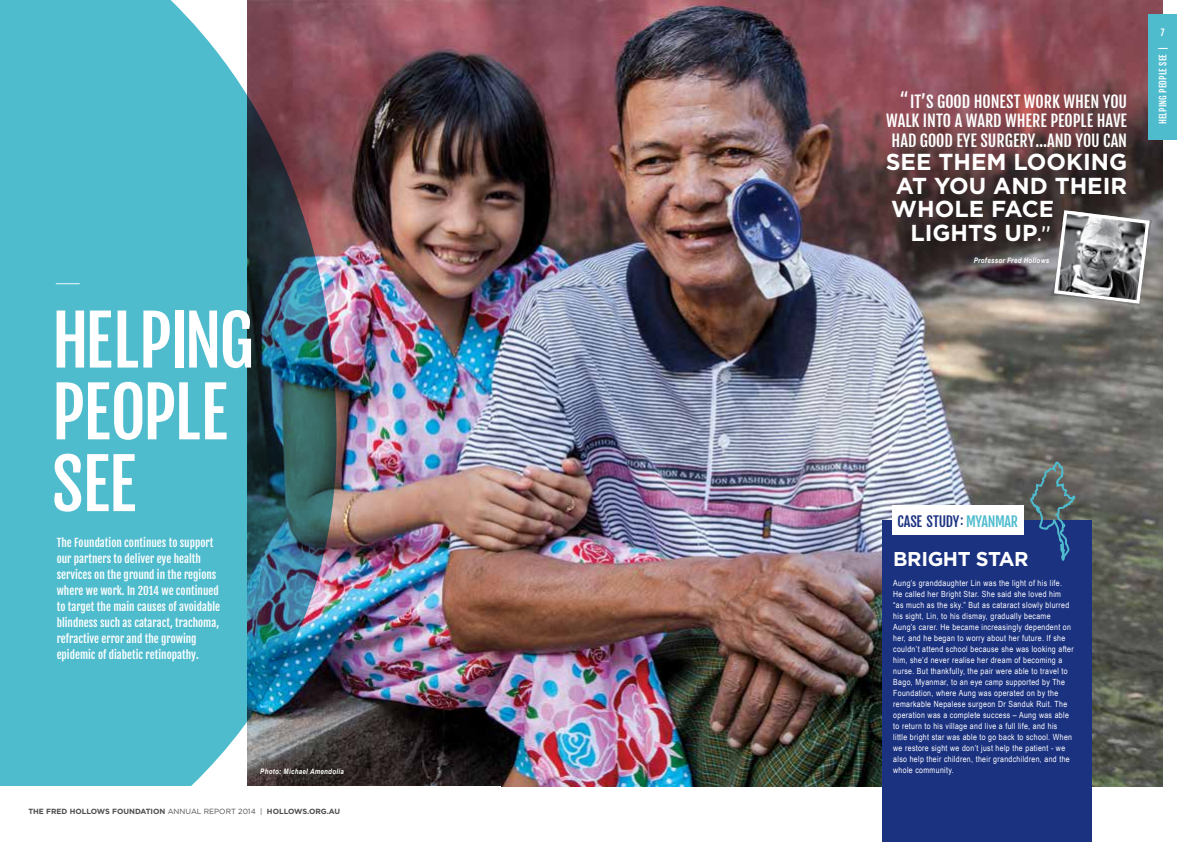
<style>
.page{position:relative;width:1191px;height:842px;background:#fff}
.page>*{position:absolute;margin:0;border:0;box-sizing:border-box;transform-origin:0 0}
.t1{font:68.4px/71.8px "Fjalla One";letter-spacing:-.02em;color:#fff}
.t2{font:700 23.1px "Gotham";color:#fff}
.t3{font:700 20px "Gotham";letter-spacing:-.02em;color:#fff}
.t4{font:300 20px "Gotham";color:#fff}
.t5{font:16.1px/19.5px "Fjalla One";color:#fff;text-align:right}
.t6{font:14px "Fjalla One";letter-spacing:-.03em;color:#1b3281}
.t7{font:11px/16px "Fjalla One";color:#fff}
.t8{font:9px "Fjalla One";letter-spacing:.02em;color:#fff}
.t9{font:8.5px/11px "Arial Narrow";letter-spacing:.04em;color:#fff}
.t10{font:700 7.5px "Gotham";color:#4d4d4f}
.t11{font:italic 700 7.5px "Arial Narrow";letter-spacing:.04em;color:#fff}
.s1{font-weight:400}
.s2{font-family:"Fjalla One";font-weight:400;font-size:16.1px}
.s3{font-size:11.7px}
.s4{color:#4fbcce}
</style>
<div class="page">
<img style="left:336px;top:0;width:826px;height:786px">
<div style="left:881px;top:520px;width:210px;height:322px;background:#1b3281"></div>
<svg style="left:0;top:0;width:336px;height:786px;background:#51a4b4"></svg>
<div style="left:1148px;top:14px;width:28px;height:125px;background:#4fbcce"></div>
<div style="left:891px;top:505px;width:132px;height:29px;background:#fff"></div>
<svg style="left:1028px;top:439px;width:47px;height:122px"></svg>
<svg style="left:1050px;top:211px;width:102px;height:96px"></svg>
<img style="left:1054px;top:210px;width:95px;height:94px">
<div style="left:1054px;top:210px;width:95px;height:94px;border:3px solid #fff;border-radius:10px"></div>
<h3 class="t4" style="left:56px;top:261px;width:25px">__</h3>
<h1 class="t1" style="left:52px;top:305px;width:204px">HELPING<br>PEOPLE<br>SEE</h1>
<p class="t7" style="left:57px;top:534px;width:165px">The Foundation continues to support our partners to deliver eye health services on the ground in the regions where we work. In 2014 we continued to target the main causes of avoidable blindness such as cataract, trachoma, refractive error and the growing epidemic of diabetic retinopathy.</p>
<p class="t11" style="left:260px;top:765px;width:85px">Photo: Michael Amendolia</p>
<p class="t10" style="left:28px;top:806px;width:313px">THE FRED HOLLOWS FOUNDATION <span class="s1">ANNUAL REPORT 2014 |</span> HOLLOWS.ORG.AU</p>
<h3 class="t5" style="left:886px;top:92px;width:242px">“IT’S GOOD HONEST WORK WHEN YOU<br>WALK INTO A WARD WHERE PEOPLE HAVE<br>HAD GOOD EYE SURGERY…AND YOU CAN</h3>
<h2 class="t2" style="left:886px;top:147px;width:243px">SEE THEM LOOKING</h2>
<h2 class="t2" style="left:896px;top:170px;width:233px">AT YOU AND THEIR</h2>
<h2 class="t2" style="left:891px;top:194px;width:164px">WHOLE FACE</h2>
<h2 class="t2" style="left:910px;top:217px;width:142px">LIGHTS UP<span class="s2">.’’</span></h2>
<p class="t11" style="left:973px;top:255px;width:77px">Professor Fred Hollows</p>
<p class="t8" style="left:1160px;top:27px;width:5px">7</p>
<p class="t8" style="left:1157px;top:124px;width:80px;rotate:-90deg">HELPING PEOPLE SEE |</p>
<h3 class="t6" style="left:897px;top:513px;width:122px">CASE STUDY<span class="s3">:</span> <span class="s4">MYANMAR</span></h3>
<h3 class="t3" style="left:893px;top:546px;width:137px">BRIGHT STAR</h3>
<p class="t9" style="left:893px;top:577px;width:182px">Aung’s granddaughter Lin was the light of his life.<br>He called her Bright Star. She said she loved him<br>“as much as the sky.” But as cataract slowly blurred his sight, Lin, to his dismay, gradually became Aung’s carer. He became increasingly dependent on her, and he began to worry about her future. If she couldn’t attend school because she was looking after him, she’d never realise her dream of becoming a nurse. But thankfully, the pair were able to travel to Bago, Myanmar, to an eye camp supported by The Foundation, where Aung was operated on by the remarkable Nepalese surgeon Dr Sanduk Ruit. The operation was a complete success – Aung was able to return to his village and live a full life, and his<br>little bright star was able to go back to school. When we restore sight we don’t just help the patient - we also help their children, their grandchildren, and the whole community.</p>
</div>
